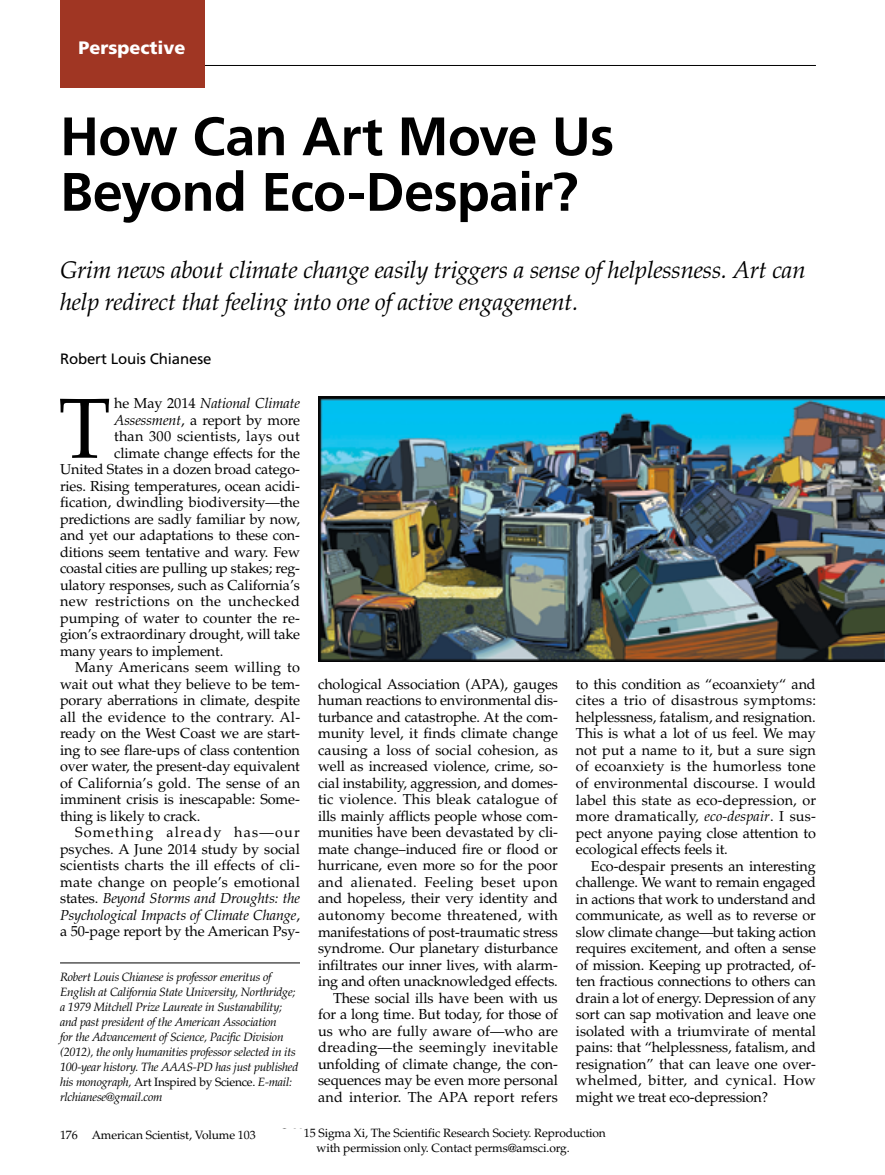
<style>
.page{position:relative;width:885px;height:1175px;background:#fff}
.page>*{position:absolute;margin:0;border:0;box-sizing:border-box;transform-origin:0 0}
.t1{font:85.05px "Palatino LT Std";color:#000}
.t2{font:700 54px/55.5px "Frutiger LT Std";letter-spacing:-.015em;color:#000}
.t3{font:italic 24px/31.5px "Palatino LT Std";letter-spacing:-.01em;color:#000}
.t4{font:900 18px "Frutiger LT Std";color:#fff}
.t5{font:15px "Frutiger LT Std";letter-spacing:-.01em;color:#000}
.t6{font:14.4px/16.5px "Palatino LT Std";letter-spacing:-.01em;color:#000;text-align:justify}
.t7{font:14.4px "Palatino LT Std";letter-spacing:.015em;color:#000}
.t8{font:italic 14.4px "Palatino LT Std";letter-spacing:-.01em;color:#000}
.t9{font:14.4px "Palatino LT Std";letter-spacing:.01em;color:#000}
.t10{font:14.4px "Palatino LT Std";letter-spacing:.025em;color:#000}
.t11{font:14.4px "Palatino LT Std";letter-spacing:.085em;color:#000}
.t12{font:italic 12px/15px "Palatino LT Std";letter-spacing:-.02em;color:#000}
.t13{font:12px/15px "Palatino LT Std";letter-spacing:-.01em;color:#000;text-align:center}
.s1{font-style:normal}
.s2{font-style:italic}
</style>
<div class="page">
<hr style="left:60px;top:962px;width:240px;height:1px;background:#000">
<hr style="left:76px;top:65px;width:739px;height:1px;background:#000">
<div style="left:60px;top:0;width:144px;height:88px;background:#a03623"></div>
<img style="left:318px;top:396px;width:566px;height:265px">
<p class="t4" style="left:78px;top:37px;width:109px">Perspective</p>
<h2 class="t2" style="left:60px;top:109px;width:555px">How Can Art Move Us<br>Beyond Eco-Despair?</h2>
<h3 class="t3" style="left:60px;top:255px;width:747px">Grim news about climate change easily triggers a sense of helplessness. Art can help redirect that feeling into one of active engagement.</h3>
<p class="t5" style="left:60px;top:350px;width:153px">Robert Louis Chianese</p>
<h1 class="t1" style="left:58px;top:379px;width:54px">T</h1>
<p class="t8" style="left:114px;top:395px;width:187px"><span class="s1">he May 2014</span> National Climate</p>
<p class="t6" style="left:114px;top:412px;width:187px"><span class="s2">Assessment</span>, a report by more</p>
<p class="t7" style="left:114px;top:428px;width:187px">than 300 scientists, lays out</p>
<p class="t6" style="left:114px;top:445px;width:187px">climate change effects for the</p>
<p class="t6" style="left:60px;top:461px;width:241px">United States in a dozen broad catego-</p>
<p class="t6" style="left:60px;top:478px;width:241px">ries. Rising temperatures, ocean acidi-</p>
<p class="t6" style="left:60px;top:494px;width:241px">fication, dwindling biodiversity—the</p>
<p class="t6" style="left:60px;top:511px;width:241px">predictions are sadly familiar by now,</p>
<p class="t6" style="left:60px;top:527px;width:241px">and yet our adaptations to these con-</p>
<p class="t6" style="left:60px;top:544px;width:241px">ditions seem tentative and wary. Few</p>
<p class="t6" style="left:60px;top:560px;width:241px">coastal cities are pulling up stakes; reg-</p>
<p class="t6" style="left:60px;top:577px;width:241px">ulatory responses, such as California’s</p>
<p class="t10" style="left:60px;top:593px;width:241px">new restrictions on the unchecked</p>
<p class="t6" style="left:60px;top:610px;width:241px">pumping of water to counter the re-</p>
<p class="t6" style="left:60px;top:626px;width:241px">gion’s extraordinary drought, will take</p>
<p class="t6" style="left:60px;top:643px;width:165px">many years to implement.</p>
<p class="t7" style="left:75px;top:659px;width:226px">Many Americans seem willing to</p>
<p class="t6" style="left:60px;top:676px;width:241px">wait out what they believe to be tem-</p>
<p class="t6" style="left:60px;top:692px;width:241px">porary aberrations in climate, despite</p>
<p class="t7" style="left:60px;top:708px;width:241px">all the evidence to the contrary. Al-</p>
<p class="t6" style="left:60px;top:725px;width:241px">ready on the West Coast we are start-</p>
<p class="t6" style="left:60px;top:742px;width:241px">ing to see flare-ups of class contention</p>
<p class="t6" style="left:60px;top:758px;width:241px">over water, the present-day equivalent</p>
<p class="t6" style="left:60px;top:775px;width:241px">of California’s gold. The sense of an</p>
<p class="t6" style="left:60px;top:791px;width:241px">imminent crisis is inescapable: Some-</p>
<p class="t6" style="left:60px;top:808px;width:142px">thing is likely to crack.</p>
<p class="t11" style="left:75px;top:824px;width:226px">Something already has—our</p>
<p class="t6" style="left:60px;top:841px;width:241px">psyches. A June 2014 study by social</p>
<p class="t9" style="left:60px;top:857px;width:241px">scientists charts the ill effects of cli-</p>
<p class="t7" style="left:60px;top:873px;width:241px">mate change on people’s emotional</p>
<p class="t8" style="left:60px;top:890px;width:241px"><span class="s1">states.</span> Beyond Storms and Droughts: the</p>
<p class="t8" style="left:60px;top:906px;width:241px">Psychological Impacts of Climate Change<span class="s1">,</span></p>
<p class="t6" style="left:60px;top:923px;width:241px">a 50-page report by the American Psy-</p>
<p class="t12" style="left:60px;top:969px;width:240px">Robert Louis Chianese is professor emeritus of English at California State University, Northridge; a 1979 Mitchell Prize Laureate in Sustanability; and past president of the American Association<br>for the Advancement of Science, Pacific Division (2012), the only humanities professor selected in its 100-year history. The AAAS-PD has just published his monograph, <span class="s1">Art Inspired by Science.</span> E-mail: rlchianese@gmail.com</p>
<p class="t6" style="left:318px;top:676px;width:241px;text-align:right">chological Association (APA), gauges human reactions to environmental dis&shy;turbance and catastrophe. At the com&shy;munity level, it finds climate change causing a loss of social cohesion, as well as increased violence, crime, so&shy;cial instability, aggression, and domes&shy;tic violence. This bleak catalogue of ills mainly afflicts people whose com&shy;munities have been devastated by cli&shy;mate change–induced fire or flood or hurricane, even more so for the poor and alienated. Feeling beset upon and hopeless, their very identity and autonomy become threatened, with manifestations of post-traumatic stress syndrome. Our planetary disturbance infiltrates our inner lives, with alarm&shy;ing and often unacknowledged effects.<br>These social ills have been with us for a long time. But today, for those of us who are fully aware of—who are dreading—the seemingly inevitable unfolding of climate change, the con&shy;sequences may be even more personal and interior. The APA report refers</p>
<p class="t6" style="left:575px;top:676px;width:241px">to this condition as “ecoanxiety“ and cites a trio of disastrous symptoms: helplessness, fatalism, and resignation.<br>This is what a lot of us feel. We may not put a name to it, but a sure sign of ecoanxiety is the humorless tone of environmental discourse. I would label this state as eco-depression, or more dramatically, <span class="s2">eco-despair</span>. I sus&shy;pect anyone paying close attention to ecological effects feels it.</p>
<p class="t6" style="left:575px;top:857px;width:241px;text-indent:15px">Eco-despair presents an interesting challenge. We want to remain engaged in actions that work to understand and communicate, as well as to reverse or slow climate change—but taking action requires excitement, and often a sense of mission. Keeping up protracted, of&shy;ten fractious connections to others can drain a lot of energy. Depression of any sort can sap motivation and leave one isolated with a triumvirate of mental pains: that “helplessness, fatalism, and resignation” that can leave one over&shy;whelmed, bitter, and cynical. How might we treat eco-depression?</p>
<p class="t13" style="left:60px;top:1127px;width:197px">176 American Scientist, Volume 103</p>
<p class="t13" style="left:280px;top:1125px;width:327px">© 2015 Sigma Xi, The Scientific Research Society. Reproduction with permission only. Contact perms@amsci.org.</p>
</div>
